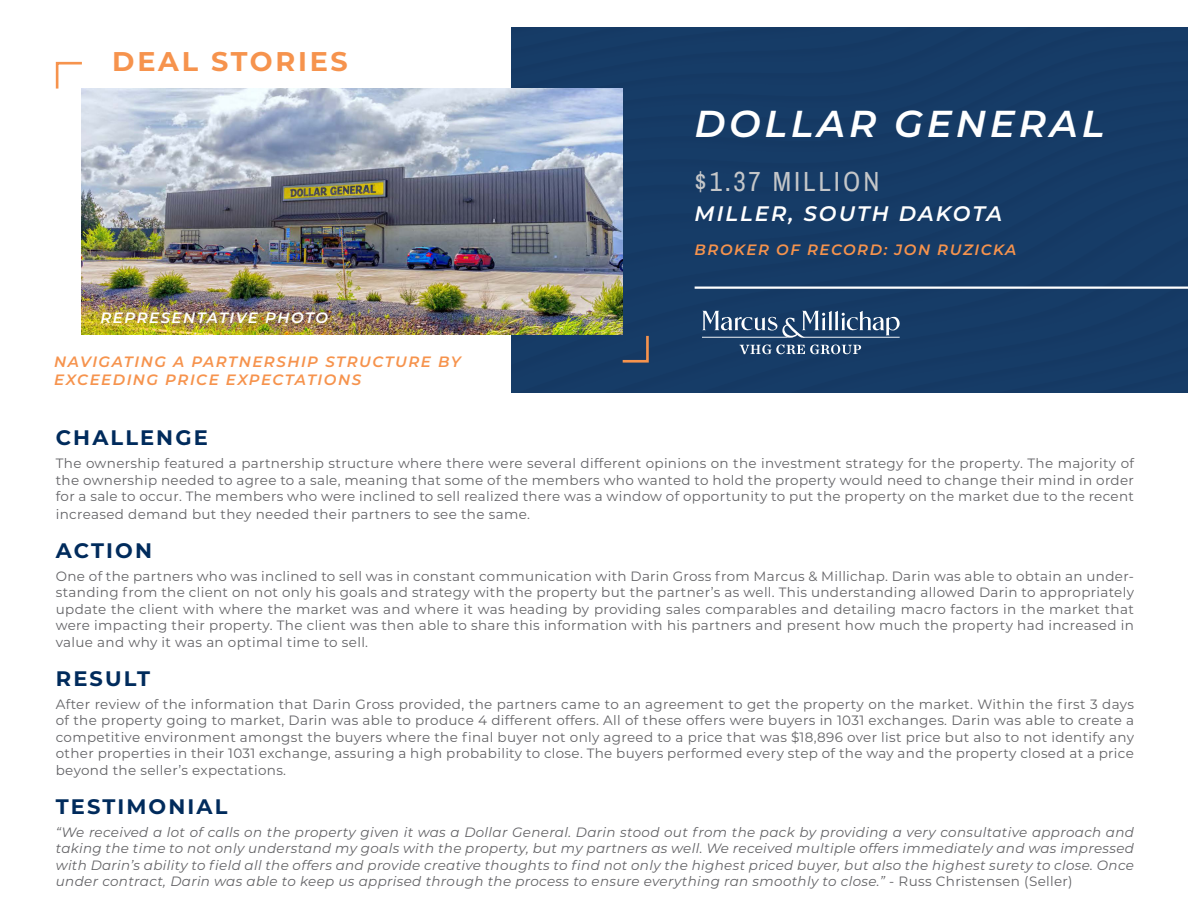
<style>
.page{position:relative;width:1188px;height:918px;background:#fff}
.page>*{position:absolute;margin:0;border:0;box-sizing:border-box;transform-origin:0 0}
.t1{font:italic 600 37.5px "Montserrat";letter-spacing:.1em;color:#fff}
.t2{font:27px "Archivo Narrow";letter-spacing:.11em;color:#c5c7c9}
.t3{font:700 27px "Montserrat";letter-spacing:.1em;color:#f6934d}
.t4{font:700 21px "Montserrat";letter-spacing:.1em;color:#002b5c}
.t5{font:italic 600 21px "Montserrat";letter-spacing:.1em;color:#fff}
.t6{font:italic 600 15px/18px "Montserrat";letter-spacing:.1em;color:#f6934d}
.t7{font:italic 600 15px "Montserrat";letter-spacing:.1em;color:#fff}
.t8{font:13.5px/16.5px "Montserrat";letter-spacing:.025em;color:#636366;text-align:justify}
.t9{font:italic 13.5px/16.5px "Montserrat";letter-spacing:.025em;color:#636366;text-align:justify}
.s1{font-style:normal}
</style>
<div class="page">
<div style="left:512px;top:27px;width:676px;height:365px;background:#163b66"></div>
<img style="left:82px;top:89px;width:541px;height:246px">
<svg style="left:620px;top:333px;width:29px;height:30px"></svg>
<svg style="left:55px;top:61px;width:30px;height:30px"></svg>
<svg style="left:702px;top:311px;width:198px;height:27px"></svg>
<svg style="left:739px;top:345px;width:122px;height:9px"></svg>
<hr style="left:695px;top:287px;width:493px;height:2px;background:#fff">
<p class="t3" style="left:112px;top:42px;width:237px">DEAL STORIES</p>
<p class="t7" style="left:100px;top:307px;width:229px">REPRESENTATIVE PHOTO</p>
<p class="t6" style="left:54px;top:352px;width:408px">NAVIGATING A PARTNERSHIP STRUCTURE BY<br>EXCEEDING PRICE EXPECTATIONS</p>
<p class="t1" style="left:695px;top:97px;width:411px">DOLLAR GENERAL</p>
<p class="t2" style="left:695px;top:162px;width:186px">$1.37 MILLION</p>
<p class="t5" style="left:695px;top:198px;width:309px">MILLER, SOUTH DAKOTA</p>
<p class="t6" style="left:695px;top:240px;width:323px">BROKER OF RECORD: JON RUZICKA</p>
<p class="t4" style="left:56px;top:422px;width:153px">CHALLENGE</p>
<p class="t8" style="left:56px;top:455px;width:1080px">The ownership featured a partnership structure where there were several different opinions on the investment strategy for the property. The majority of the ownership needed to agree to a sale, meaning that some of the members who wanted to hold the property would need to change their mind in order for a sale to occur. The members who were inclined to sell realized there was a window of opportunity to put the property on the market due to the recent</p>
<p class="t8" style="left:56px;top:506px;width:476px">increased demand but they needed their partners to see the same.</p>
<p class="t4" style="left:56px;top:535px;width:98px">ACTION</p>
<p class="t8" style="left:56px;top:567px;width:1080px">One of the partners who was inclined to sell was in constant communication with Darin Gross from Marcus &amp; Millichap. Darin was able to obtain an under&shy;standing from the client on not only his goals and strategy with the property but the partner’s as well. This understanding allowed Darin to appropriately update the client with where the market was and where it was heading by providing sales comparables and detailing macro factors in the market that were impacting their property. The client was then able to share this information with his partners and present how much the property had increased in value and why it was an optimal time to sell.</p>
<p class="t4" style="left:56px;top:663px;width:96px">RESULT</p>
<p class="t8" style="left:56px;top:695px;width:1080px">After review of the information that Darin Gross provided, the partners came to an agreement to get the property on the market. Within the first 3 days of the property going to market, Darin was able to produce 4 different offers. All of these offers were buyers in 1031 exchanges. Darin was able to create a competitive environment amongst the buyers where the final buyer not only agreed to a price that was $18,896 over list price but also to not identify any other properties in their 1031 exchange, assuring a high probability to close. The buyers performed every step of the way and the property closed at a price beyond the seller’s expectations.</p>
<p class="t4" style="left:56px;top:791px;width:173px">TESTIMONIAL</p>
<p class="t9" style="left:56px;top:823px;width:1080px">“We received a lot of calls on the property given it was a Dollar General. Darin stood out from the pack by providing a very consultative approach and taking the time to not only understand my goals with the property, but my partners as well. We received multiple offers immediately and was impressed with Darin’s ability to field all the offers and provide creative thoughts to find not only the highest priced buyer, but also the highest surety to close. Once under contract, Darin was able to keep us apprised through the process to ensure everything ran smoothly to close.” <span class="s1">- Russ Christensen (Seller)</span></p>
</div>
